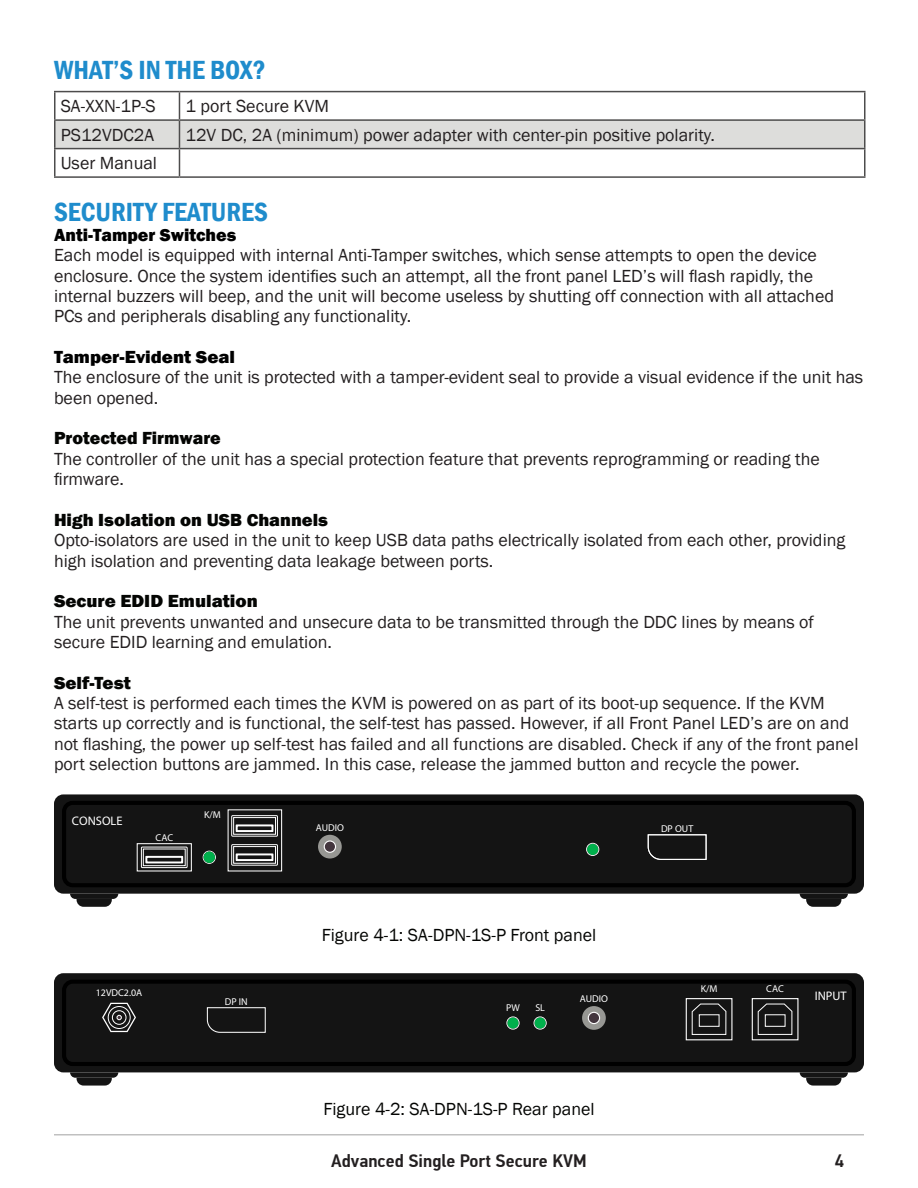
<style>
.page{position:relative;width:918px;height:1188px;background:#fff}
.page>*{position:absolute;margin:0;border:0;box-sizing:border-box;transform-origin:0 0}
.t1{font:600 condensed 27px "Franklin Gothic";color:#1f8ccc}
.t2{font:18px/20.4px "Franklin Gothic";color:#231f20}
.t3{font:18px "Franklin Gothic";color:#040503}
.t4{font:500 18px "PF Din Text Cond Pro";color:#231f20;scale:1.12 1}
.t5{font:12.45px "Myriad Pro";color:#fff}
.t6{font:9.9px "Myriad Pro";color:#fff}
.s1{font-weight:800;color:#000}
.s2{font-weight:800;color:#040503}
</style>
<div class="page">
<hr style="left:54px;top:1134px;width:810px;height:2px;background:#c0c0c0">
<div style="left:54px;top:794px;width:810px;height:100px;background:#141414;border-radius:9px"></div>
<svg style="left:203px;top:851px;width:13px;height:13px"></svg>
<svg style="left:231px;top:844px;width:47px;height:22px"></svg>
<svg style="left:231px;top:815px;width:47px;height:22px"></svg>
<svg style="left:141px;top:846px;width:47px;height:22px"></svg>
<div style="left:137px;top:843px;width:55px;height:29px;border:1px solid #fff"></div>
<div style="left:318px;top:835px;width:24px;height:24px;background:#979793;border-radius:50%"></div>
<div style="left:324px;top:841px;width:12px;height:11px;background:#44363e;border-radius:50%"></div>
<div style="left:324px;top:840px;width:12px;height:13px;border:1px solid #fff;border-radius:50%"></div>
<div style="left:62px;top:801px;width:794px;height:86px;border:4px solid #000;border-radius:9px"></div>
<svg style="left:70px;top:894px;width:48px;height:13px"></svg>
<svg style="left:800px;top:894px;width:48px;height:13px"></svg>
<div style="left:204px;top:852px;width:11px;height:11px;background:#00b04c;border-radius:50%"></div>
<svg style="left:586px;top:843px;width:13px;height:13px"></svg>
<svg style="left:647px;top:834px;width:60px;height:26px"></svg>
<div style="left:54px;top:973px;width:810px;height:99px;background:#141414;border-radius:9px"></div>
<div style="left:582px;top:1006px;width:24px;height:24px;background:#979793;border-radius:50%"></div>
<div style="left:588px;top:1012px;width:12px;height:12px;background:#44363e;border-radius:50%"></div>
<div style="left:588px;top:1012px;width:12px;height:12px;border:1px solid #fff;border-radius:50%"></div>
<div style="left:62px;top:980px;width:794px;height:86px;border:4px solid #000;border-radius:9px"></div>
<svg style="left:70px;top:1072px;width:48px;height:14px"></svg>
<svg style="left:800px;top:1072px;width:48px;height:14px"></svg>
<svg style="left:506px;top:1016px;width:14px;height:14px"></svg>
<svg style="left:534px;top:1016px;width:13px;height:14px"></svg>
<svg style="left:102px;top:1003px;width:34px;height:29px"></svg>
<div style="left:686px;top:998px;width:46px;height:42px;border:1px solid #fff"></div>
<svg style="left:691px;top:1003px;width:36px;height:32px"></svg>
<div style="left:699px;top:1014px;width:20px;height:13px;border:1px solid #fff"></div>
<div style="left:752px;top:998px;width:47px;height:42px;border:1px solid #fff"></div>
<svg style="left:757px;top:1003px;width:36px;height:32px"></svg>
<div style="left:765px;top:1014px;width:20px;height:13px;border:1px solid #fff"></div>
<svg style="left:206px;top:1007px;width:60px;height:26px"></svg>
<hr style="left:54px;top:91px;width:125px;height:1px;background:#4d4c4c">
<hr style="left:54px;top:92px;width:2px;height:27px;background:#4d4c4c">
<hr style="left:179px;top:91px;width:687px;height:1px;background:#4d4c4c">
<hr style="left:864px;top:92px;width:2px;height:27px;background:#4d4c4c">
<hr style="left:54px;top:119px;width:125px;height:2px;background:#4d4c4c">
<hr style="left:54px;top:121px;width:2px;height:27px;background:#4d4c4c">
<hr style="left:179px;top:119px;width:687px;height:2px;background:#4d4c4c">
<hr style="left:864px;top:121px;width:2px;height:27px;background:#4d4c4c">
<hr style="left:54px;top:148px;width:125px;height:1px;background:#4d4c4c">
<hr style="left:54px;top:149px;width:2px;height:27px;background:#4d4c4c">
<hr style="left:179px;top:148px;width:687px;height:1px;background:#4d4c4c">
<svg style="left:55px;top:92px;width:810px;height:84px"></svg>
<hr style="left:864px;top:149px;width:2px;height:27px;background:#4d4c4c">
<hr style="left:54px;top:176px;width:125px;height:2px;background:#4d4c4c">
<hr style="left:179px;top:176px;width:687px;height:2px;background:#4d4c4c">
<p class="t1" style="left:54px;top:52px;width:213px">WHAT’S IN THE BOX?</p>
<p class="t2" style="left:61px;top:96px;width:97px">SA-XXN-1P-S</p>
<p class="t2" style="left:185px;top:96px;width:145px">1 port Secure KVM</p>
<p class="t2" style="left:61px;top:125px;width:95px">PS12VDC2A</p>
<p class="t2" style="left:185px;top:125px;width:531px">12V DC, 2A (minimum) power adapter with center-pin positive polarity.</p>
<p class="t2" style="left:61px;top:153px;width:98px">User Manual</p>
<p class="t1" style="left:54px;top:194px;width:215px">SECURITY FEATURES</p>
<p class="t2" style="left:54px;top:225px;width:782px"><span class="s1">Anti-Tamper Switches<br></span>Each model is equipped with internal Anti-Tamper switches, which sense attempts to open the device enclosure. Once the system identifies such an attempt, all the front panel LED’s will flash rapidly, the internal buzzers will beep, and the unit will become useless by shutting off connection with all attached PCs and peripherals disabling any functionality.</p>
<p class="t2" style="left:54px;top:347px;width:811px"><span class="s1">Tamper-Evident Seal<br></span>The enclosure of the unit is protected with a tamper-evident seal to provide a visual evidence if the unit has been opened.</p>
<p class="t2" style="left:54px;top:429px;width:767px"><span class="s2">Protected Firmware<br></span>The controller of the unit has a special protection feature that prevents reprogramming or reading the firmware.</p>
<p class="t2" style="left:54px;top:510px;width:793px"><span class="s2">High Isolation on USB Channels<br></span>Opto-isolators are used in the unit to keep USB data paths electrically isolated from each other, providing high isolation and preventing data leakage between ports.</p>
<p class="t2" style="left:54px;top:591px;width:762px"><span class="s2">Secure EDID Emulation<br></span>The unit prevents unwanted and unsecure data to be transmitted through the DDC lines by means of secure EDID learning and emulation.</p>
<p class="t2" style="left:54px;top:673px;width:806px"><span class="s2">Self-Test<br></span>A self-test is performed each times the KVM is powered on as part of its boot-up sequence. If the KVM starts up correctly and is functional, the self-test has passed. However, if all Front Panel LED’s are on and not flashing, the power up self-test has failed and all functions are disabled. Check if any of the front panel port selection buttons are jammed. In this case, release the jammed button and recycle the power.</p>
<p class="t5" style="left:72px;top:813px;width:52px">CONSOLE</p>
<p class="t6" style="left:156px;top:831px;width:19px">CAC</p>
<p class="t6" style="left:204px;top:808px;width:18px">K/M</p>
<p class="t6" style="left:316px;top:821px;width:30px">AUDIO</p>
<p class="t6" style="left:96px;top:987px;width:48px">12VDC2.0A</p>
<p class="t3" style="left:322px;top:924px;width:276px">Figure 4-1: SA-DPN-1S-P Front panel</p>
<p class="t6" style="left:225px;top:995px;width:24px">DP IN</p>
<p class="t6" style="left:580px;top:993px;width:30px">AUDIO</p>
<p class="t6" style="left:506px;top:1001px;width:15px">PW</p>
<p class="t6" style="left:535px;top:1001px;width:11px">SL</p>
<p class="t3" style="left:323px;top:1097px;width:273px">Figure 4-2: SA-DPN-1S-P Rear panel</p>
<p class="t4" style="left:331px;top:1150px;width:230px">Advanced Single Port Secure KVM</p>
<p class="t6" style="left:661px;top:822px;width:34px">DP OUT</p>
<p class="t6" style="left:701px;top:983px;width:18px">K/M</p>
<p class="t6" style="left:766px;top:983px;width:19px">CAC</p>
<p class="t5" style="left:815px;top:988px;width:33px">INPUT</p>
<p class="t4" style="left:835px;top:1150px;width:10px">4</p>
</div>
